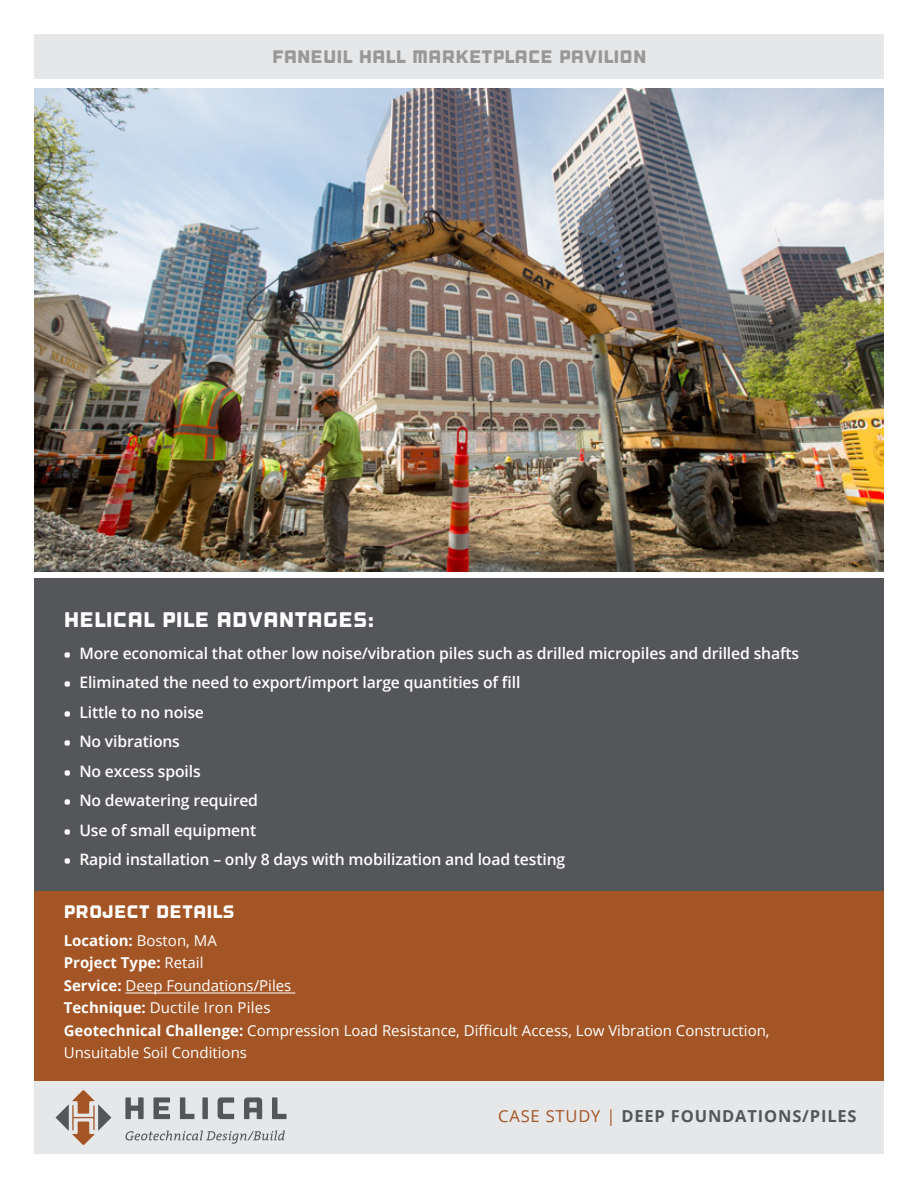
<style>
.page{position:relative;width:918px;height:1188px;background:#fff}
.page>*{position:absolute;margin:0;border:0;box-sizing:border-box;transform-origin:0 0}
.t1{font:21px "Outage";color:#fff}
.t2{font:18px "Outage";color:#9a9799}
.t3{font:18px "Outage Cut";color:#fff}
.t4{font:700 16.5px "Open Sans";letter-spacing:.05em;color:#55565a}
.t5{font:600 15.75px "Open Sans";letter-spacing:-.01em;color:#fff}
.t6{font:15px/22.5px "Open Sans";color:#fff}
.s1{font-family:"Diavlo";font-weight:400}
.s2{font-weight:700}
.s3{font-weight:400;color:#a45525}
</style>
<div class="page">
<div style="left:34px;top:884px;width:850px;height:198px;background:#a45525"></div>
<div style="left:34px;top:579px;width:850px;height:312px;background:#55565a"></div>
<hr style="left:126px;top:993px;width:169px;height:1px;background:#fff">
<div style="left:34px;top:1081px;width:850px;height:73px;background:#e6e7e8"></div>
<svg style="left:126px;top:1131px;width:159px;height:13px"></svg>
<svg style="left:125px;top:1097px;width:19px;height:22px"></svg>
<svg style="left:153px;top:1097px;width:17px;height:22px"></svg>
<svg style="left:180px;top:1097px;width:14px;height:22px"></svg>
<div style="left:202px;top:1097px;width:6px;height:22px;background:#55565a"></div>
<svg style="left:218px;top:1097px;width:16px;height:22px"></svg>
<svg style="left:244px;top:1097px;width:18px;height:22px"></svg>
<svg style="left:272px;top:1097px;width:15px;height:22px"></svg>
<svg style="left:56px;top:1090px;width:55px;height:55px"></svg>
<div style="left:34px;top:34px;width:850px;height:45px;background:#e6e7e8"></div>
<img style="left:34px;top:89px;width:850px;height:482px">
<p class="t2" style="left:272px;top:49px;width:376px">FANEUIL HALL MARKETPLACE PAVILION</p>
<h1 class="t1" style="left:64px;top:610px;width:312px">HELICAL PILE ADVANTAGES:</h1>
<p class="t5" style="left:64px;top:646px;width:737px"><span class="s1">•</span> more economical that other low noise/vibration piles such as drilled micropiles and drilled shafts</p>
<p class="t5" style="left:64px;top:676px;width:458px"><span class="s1">•</span> eliminated the need to export/import large quantities of fill</p>
<p class="t5" style="left:64px;top:705px;width:142px"><span class="s1">•</span> little to no noise</p>
<p class="t5" style="left:64px;top:735px;width:118px"><span class="s1">•</span> no vibrations</p>
<p class="t5" style="left:64px;top:764px;width:138px"><span class="s1">•</span> no excess spoils</p>
<p class="t5" style="left:64px;top:794px;width:196px"><span class="s1">•</span> no dewatering required</p>
<p class="t5" style="left:64px;top:823px;width:194px"><span class="s1">•</span> Use of small equipment</p>
<p class="t5" style="left:64px;top:853px;width:503px"><span class="s1">•</span> rapid installation – only 8 days with mobilization and load testing</p>
<p class="t3" style="left:64px;top:901px;width:173px">PROJECT DETAILS</p>
<p class="t6" style="left:64px;top:931px;width:707px"><span class="s2">location:</span> Boston, MA<br><span class="s2">project type:</span> Retail<br><span class="s2">service:</span> Deep Foundations/Piles<br><span class="s2">technique:</span> Ductile Iron Piles<br><span class="s2">Geotechnical Challenge:</span> Compression Load Resistance, Difficult Access, Low Vibration Construction, Unsuitable Soil Conditions</p>
<p class="t4" style="left:498px;top:1109px;width:360px"><span class="s3">CASE STUDY |</span> Deep FounDations/piles</p>
</div>
